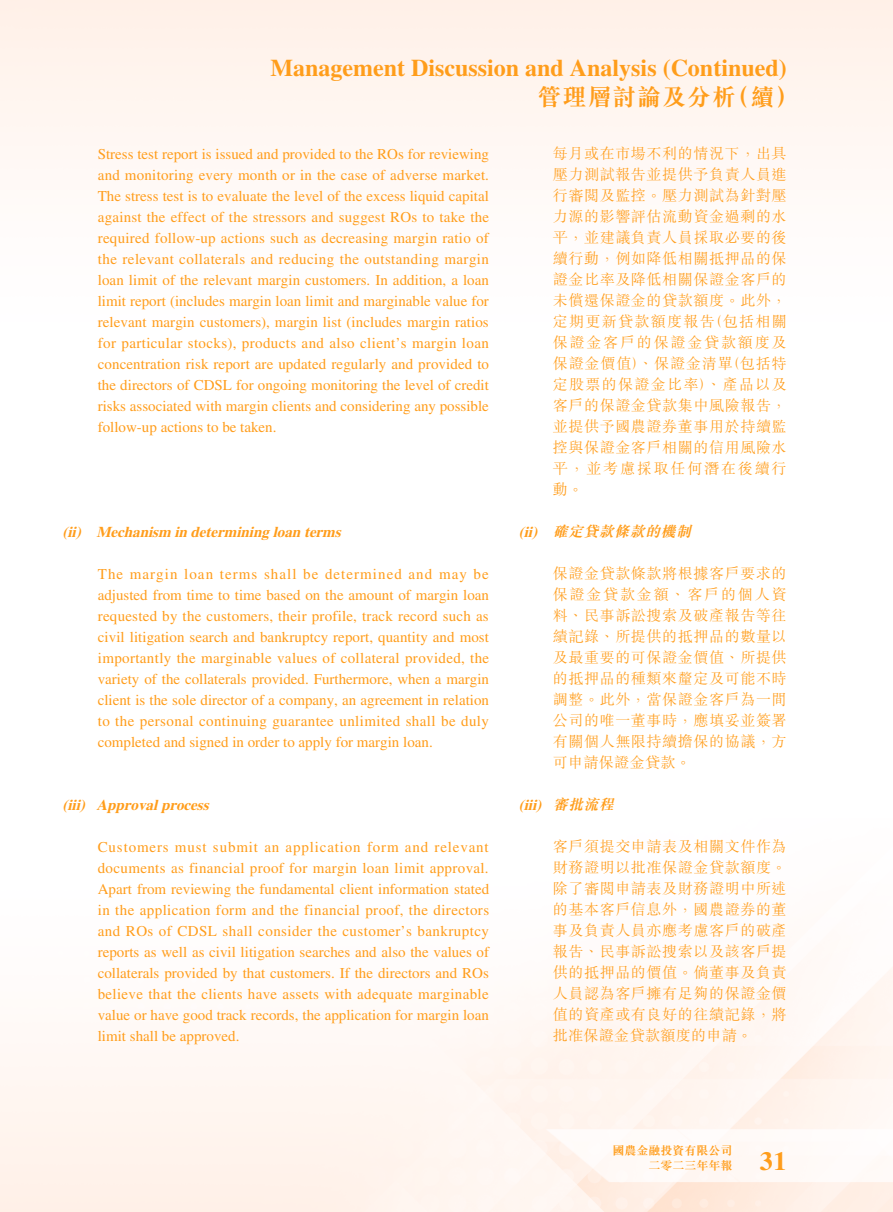
<style>
.page{position:relative;width:893px;height:1212px;background:#fff}
.page>*{position:absolute;margin:0;border:0;box-sizing:border-box;transform-origin:0 0}
.t1{font:700 26.25px "Times LT Std";color:#ff9d1b}
.t2{font:700 24px "Times LT Std";color:#ff9d1b}
.t3{font:700 24px "M Sung HK";letter-spacing:.04em;color:#ff9d1b}
.t4{font:15px/21px "Times LT Std";color:#ff9d1b;text-align:justify}
.t5{font:300 15px/21px "M Sung HK";letter-spacing:.04em;color:#ff9d1b;text-align:justify}
.t6{font:italic 700 15px "Times LT Std";color:#ff9d1b}
.t7{font:italic 700 15px "M Sung HK";color:#ff9d1b}
.t8{font:700 12px/15px "M Sung HK";color:#ff9d1b;text-align:right}
.s1{font-family:"Times LT Std"}
.s2{font-family:"M Sung HK"}
</style>
<div class="page">
<h2 class="t2" style="left:271px;top:53px;width:518px">Management Discussion and Analysis (Continued)</h2>
<h2 class="t3" style="left:537px;top:85px;width:263px">管理層討論及分析（續）</h2>
<p class="t5" style="left:553px;top:142px;width:235px">每月或在市場不利的情況下，出具壓力測試報告並提供予負責人員進行審閱及監控。壓力測試為針對壓力源的影響評估流動資金過剩的水平，並建議負責人員採取必要的後續行動，例如降低相關抵押品的保證金比率及降低相關保證金客戶的未償還保證金的貸款額度。此外，定期更新貸款額度報告（包括相關保證金客戶的保證金貸款額度及保證金價值）、保證金清單（包括特定股票的保證金比率）、產品以及客戶的保證金貸款集中風險報告，並提供予國農證券董事用於持續監控與保證金客戶相關的信用風險水平，並考慮採取任何潛在後續行動。</p>
<p class="t7" style="left:519px;top:524px;width:177px"><span class="s1">(ii)</span> 確定貸款條款的機制</p>
<p class="t5" style="left:553px;top:562px;width:235px">保證金貸款條款將根據客戶要求的保證金貸款金額、客戶的個人資料、民事訴訟搜索及破產報告等往績記錄、所提供的抵押品的數量以及最重要的可保證金價值、所提供的抵押品的種類來釐定及可能不時調整。此外，當保證金客戶為一間公司的唯一董事時，應填妥並簽署有關個人無限持續擔保的協議，方可申請保證金貸款。</p>
<p class="t6" style="left:519px;top:796px;width:100px">(iii) <span class="s2">審批流程</span></p>
<p class="t5" style="left:553px;top:835px;width:235px">客戶須提交申請表及相關文件作為財務證明以批准保證金貸款額度。除了審閱申請表及財務證明中所述的基本客戶信息外，國農證券的董事及負責人員亦應考慮客戶的破產報告、民事訴訟搜索以及該客戶提供的抵押品的價值。倘董事及負責人員認為客戶擁有足夠的保證金價值的資產或有良好的往績記錄，將批准保證金貸款額度的申請。</p>
<p class="t4" style="left:98px;top:143px;width:393px">Stress test report is issued and provided to the ROs for reviewing and monitoring every month or in the case of adverse market.<br>The stress test is to evaluate the level of the excess liquid capital against the effect of the stressors and suggest ROs to take the required follow-up actions such as decreasing margin ratio of the relevant collaterals and reducing the outstanding margin loan limit of the relevant margin customers. In addition, a loan limit report (includes margin loan limit and marginable value for relevant margin customers), margin list (includes margin ratios for particular stocks), products and also client’s margin loan concentration risk report are updated regularly and provided to the directors of CDSL for ongoing monitoring the level of credit risks associated with margin clients and considering any possible follow-up actions to be taken.</p>
<p class="t6" style="left:62px;top:523px;width:284px">(ii) Mechanism in determining loan terms</p>
<p class="t4" style="left:98px;top:563px;width:393px">The margin loan terms shall be determined and may be adjusted from time to time based on the amount of margin loan requested by the customers, their profile, track record such as civil litigation search and bankruptcy report, quantity and most importantly the marginable values of collateral provided, the variety of the collaterals provided. Furthermore, when a margin client is the sole director of a company, an agreement in relation to the personal continuing guarantee unlimited shall be duly completed and signed in order to apply for margin loan.</p>
<p class="t6" style="left:62px;top:796px;width:152px">(iii) Approvalprocess</p>
<p class="t4" style="left:98px;top:836px;width:393px">Customers must submit an application form and relevant documents as financial proof for margin loan limit approval.<br>Apart from reviewing the fundamental client information stated in the application form and the financial proof, the directors and ROs of CDSL shall consider the customer’s bankruptcy reports as well as civil litigation searches and also the values of collaterals provided by that customers. If the directors and ROs believe that the clients have assets with adequate marginable value or have good track records, the application for margin loan limit shall be approved.</p>
<p class="t8" style="left:612px;top:1143px;width:121px">國農金融投資有限公司二零二三年年報</p>
<h1 class="t1" style="left:760px;top:1145px;width:28px">31</h1>
</div>
